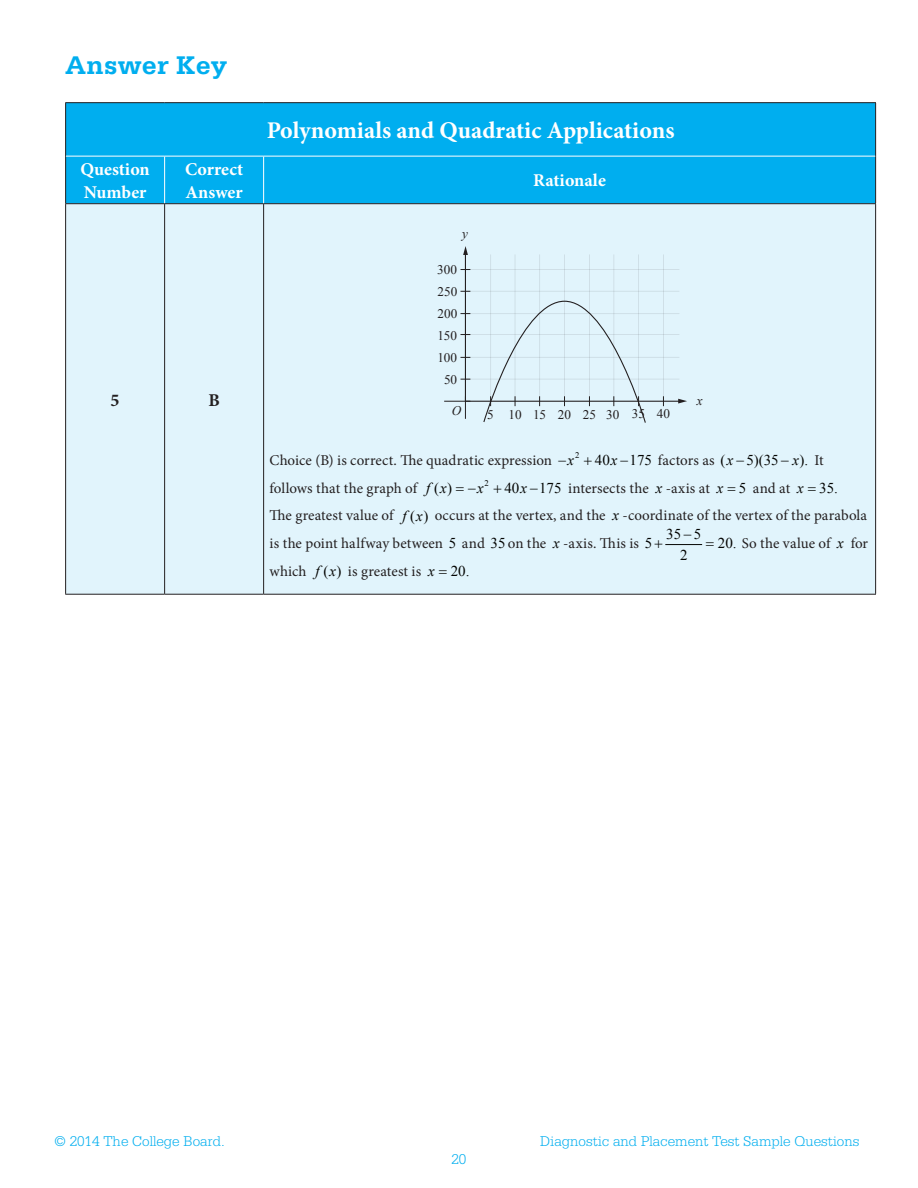
<style>
.page{position:relative;width:918px;height:1188px;background:#fff}
.page>*{position:absolute;margin:0;border:0;box-sizing:border-box;transform-origin:0 0}
.t1{font:700 27px "Serifa Std";color:#00aeef}
.t2{font:700 24px "Minion Pro";color:#fff}
.t3{font:700 18px/22.5px "Minion Pro";color:#fff}
.t4{font:700 18px "Minion Pro";color:#231f20}
.t5{font:15px/27.9px "Minion Pro";letter-spacing:.005em;color:#231f20}
.t6{font:300 15px "Serifa Std";color:#00aeef}
.t7{font:15px "Times New Roman";color:#040503}
.t8{font:italic 15px "Times New Roman";color:#040503}
.t9{font:13.2px "Times New Roman";color:#231f20}
.t10{font:italic 13.2px "Times New Roman";color:#231f20}
.t11{font:8.7px "Times New Roman";color:#040503}
.s1{font-style:italic;font-size:15px}
.s2{font-style:italic}
.s3{font-family:"Times New Roman";color:#040503}
.s4{font-family:"Times New Roman";font-style:italic;color:#040503}
</style>
<div class="page">
<div style="left:66px;top:103px;width:809px;height:100px;background:#00aeef"></div>
<div style="left:66px;top:204px;width:809px;height:390px;background:#e1f4fc"></div>
<hr style="left:65px;top:102px;width:100px;height:1px;background:#231f20">
<hr style="left:65px;top:103px;width:1px;height:53px;background:#231f20">
<hr style="left:165px;top:102px;width:99px;height:1px;background:#231f20">
<hr style="left:264px;top:102px;width:612px;height:1px;background:#231f20">
<hr style="left:875px;top:103px;width:1px;height:53px;background:#231f20">
<hr style="left:65px;top:156px;width:1px;height:47px;background:#231f20">
<hr style="left:875px;top:156px;width:1px;height:47px;background:#231f20">
<hr style="left:65px;top:204px;width:1px;height:390px;background:#231f20">
<hr style="left:164px;top:204px;width:1px;height:390px;background:#231f20">
<hr style="left:263px;top:204px;width:1px;height:390px;background:#231f20">
<hr style="left:875px;top:204px;width:1px;height:390px;background:#231f20">
<hr style="left:66px;top:156px;width:99px;height:1px;background:#fff">
<hr style="left:165px;top:156px;width:99px;height:1px;background:#fff">
<hr style="left:164px;top:156px;width:1px;height:47px;background:#fff">
<hr style="left:264px;top:156px;width:611px;height:1px;background:#fff">
<hr style="left:263px;top:156px;width:1px;height:47px;background:#fff">
<hr style="left:65px;top:203px;width:100px;height:1px;background:#231f20">
<hr style="left:165px;top:203px;width:99px;height:1px;background:#231f20">
<hr style="left:264px;top:203px;width:612px;height:1px;background:#231f20">
<hr style="left:65px;top:594px;width:100px;height:1px;background:#231f20">
<hr style="left:165px;top:594px;width:99px;height:1px;background:#231f20">
<hr style="left:264px;top:594px;width:612px;height:1px;background:#231f20">
<div style="left:444px;top:246px;width:243px;height:178px;background:#e1f4fc"></div>
<hr style="left:490px;top:254px;width:1px;height:147px;background:#231f20">
<hr style="left:515px;top:254px;width:1px;height:147px;background:#231f20">
<hr style="left:539px;top:254px;width:1px;height:147px;background:#231f20">
<hr style="left:564px;top:254px;width:1px;height:147px;background:#231f20">
<hr style="left:589px;top:254px;width:1px;height:147px;background:#231f20">
<hr style="left:613px;top:254px;width:1px;height:147px;background:#231f20">
<hr style="left:638px;top:254px;width:1px;height:147px;background:#231f20">
<hr style="left:663px;top:254px;width:1px;height:147px;background:#231f20">
<hr style="left:465px;top:269px;width:214px;height:1px;background:#231f20">
<hr style="left:465px;top:291px;width:214px;height:1px;background:#231f20">
<hr style="left:465px;top:313px;width:214px;height:1px;background:#231f20">
<hr style="left:465px;top:334px;width:214px;height:1px;background:#231f20">
<hr style="left:465px;top:357px;width:214px;height:1px;background:#231f20">
<hr style="left:465px;top:379px;width:214px;height:1px;background:#231f20">
<hr style="left:666px;top:544px;width:36px;height:1px;background:#040503">
<svg style="left:584px;top:457px;width:8px;height:8px"></svg>
<svg style="left:456px;top:487px;width:20px;height:3px"></svg>
<svg style="left:494px;top:485px;width:7px;height:8px"></svg>
<svg style="left:728px;top:487px;width:7px;height:3px"></svg>
<svg style="left:808px;top:487px;width:8px;height:3px"></svg>
<svg style="left:655px;top:540px;width:7px;height:8px"></svg>
<svg style="left:706px;top:543px;width:8px;height:3px"></svg>
<svg style="left:439px;top:571px;width:8px;height:3px"></svg>
<h1 class="t1" style="left:65px;top:49px;width:164px">Answer Key</h1>
<h2 class="t2" style="left:267px;top:114px;width:409px">Polynomials and Quadratic Applications</h2>
<p class="t3" style="left:80px;top:158px;width:71px">Question<br>Number</p>
<p class="t3" style="left:185px;top:158px;width:60px">Correct<br>Answer</p>
<p class="t3" style="left:533px;top:169px;width:74px">Rationale</p>
<p class="t10" style="left:462px;top:226px;width:7px">y</p>
<p class="t9" style="left:437px;top:262px;width:21px">300</p>
<p class="t9" style="left:438px;top:284px;width:21px">250</p>
<p class="t9" style="left:438px;top:306px;width:21px">200</p>
<p class="t9" style="left:437px;top:328px;width:21px">150</p>
<p class="t9" style="left:437px;top:350px;width:21px">100</p>
<p class="t4" style="left:111px;top:387px;width:10px">5</p>
<p class="t4" style="left:208px;top:387px;width:13px">B</p>
<p class="t9" style="left:444px;top:372px;width:15px">50</p>
<p class="t10" style="left:452px;top:403px;width:11px">O</p>
<p class="t9" style="left:487px;top:407px;width:184px">5 10 15 20 25 30 35 40</p>
<p class="t10" style="left:697px;top:393px;width:7px">x</p>
<p class="t5" style="left:270px;top:446px;width:284px">Choice (B) is correct. The quadratic expression</p>
<p class="t11" style="left:568px;top:450px;width:13px">2<span class="s1">x</span></p>
<p class="t7" style="left:595px;top:451px;width:24px">40<span class="s2">x</span></p>
<p class="t5" style="left:630px;top:446px;width:105px"><span class="s3">175</span> factors as <span class="s3">(</span><span class="s4">x</span></p>
<p class="t7" style="left:747px;top:451px;width:34px">5)(35</p>
<p class="t7" style="left:800px;top:451px;width:10px">).</p>
<p class="t5" style="left:792px;top:446px;width:33px"><span class="s4">x</span> It</p>
<p class="t5" style="left:270px;top:474px;width:149px">follows that the graph of</p>
<p class="t11" style="left:485px;top:478px;width:6px">2</p>
<p class="t5" style="left:270px;top:474px;width:599px;text-indent:269px"><span class="s3">175</span> intersects the <span class="s4">x</span> -axis at <span class="s4">x</span> <span class="s3">5</span> and at <span class="s4">x</span> <span class="s3">35.<br></span>The greatest value of <span class="s4">f x</span><span class="s3">( )</span> occurs at the vertex, and the <span class="s4">x</span> -coordinate of the vertex of the parabola is the point halfway between <span class="s3">5</span> and <span class="s3">35</span> on the <span class="s4">x</span> -axis. This is <span class="s3">5</span></p>
<p class="t8" style="left:426px;top:479px;width:22px">f x</p>
<p class="t8" style="left:477px;top:479px;width:8px">x</p>
<p class="t7" style="left:504px;top:479px;width:24px">40<span class="s2">x</span></p>
<p class="t7" style="left:434px;top:479px;width:20px">( )</p>
<p class="t7" style="left:666px;top:525px;width:37px">35 5</p>
<p class="t5" style="left:718px;top:530px;width:152px"><span class="s3">20.</span> So the value of <span class="s4">x</span> for</p>
<p class="t7" style="left:680px;top:547px;width:9px">2</p>
<p class="t5" style="left:270px;top:558px;width:201px">which <span class="s4">f x</span><span class="s3">( )</span> is greatest is <span class="s4">x</span> <span class="s3">20.</span></p>
<p class="t6" style="left:54px;top:1133px;width:172px">© 2014 The College Board.</p>
<p class="t6" style="left:540px;top:1133px;width:321px">Diagnostic and Placement Test Sample Questions</p>
<p class="t6" style="left:451px;top:1151px;width:16px">20</p>
</div>
